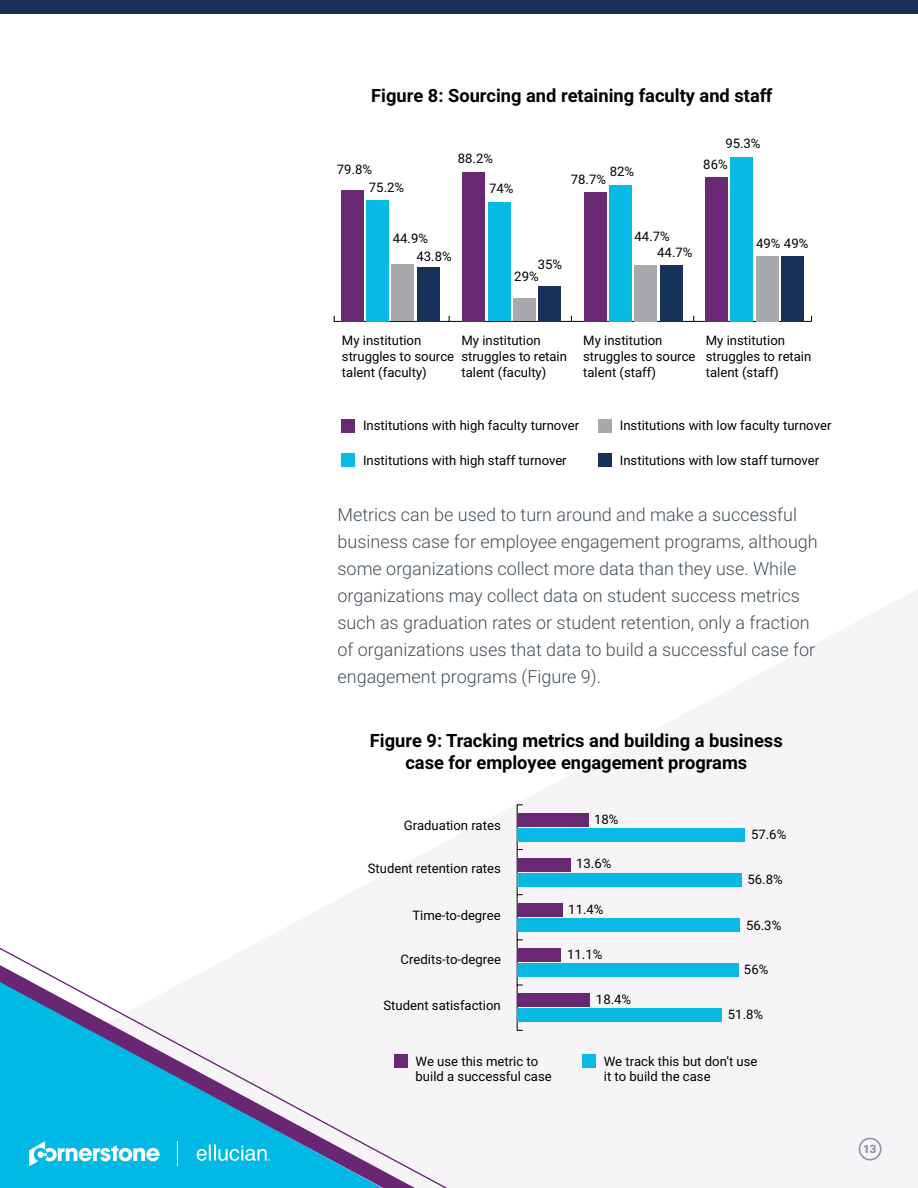
<style>
.page{position:relative;width:918px;height:1188px;background:#fff}
.page>*{position:absolute;margin:0;border:0;box-sizing:border-box;transform-origin:0 0}
.t1{font:700 18.3px/21.9px "Roboto";color:#000;text-align:center}
.t2{font:300 18px/27px "Roboto";color:#43505a}
.t3{font:13.2px/15.8px "Roboto";color:#000}
.t4{font:900 11.55px "Roboto";color:#8894aa}
</style>
<div class="page">
<div style="left:0;top:0;width:918px;height:14px;background:#193059"></div>
<svg style="left:421px;top:589px;width:497px;height:599px;fill:#f7f4f8"></svg>
<div style="left:859px;top:1138px;width:22px;height:22px;border:2px solid #8894aa;border-radius:50%"></div>
<hr style="left:517px;top:805px;width:1px;height:226px;background:#000">
<div style="left:517px;top:1008px;width:205px;height:13px;background:#07b9e4"></div>
<div style="left:517px;top:963px;width:221px;height:13px;background:#07b9e4"></div>
<div style="left:517px;top:918px;width:223px;height:13px;background:#07b9e4"></div>
<div style="left:517px;top:873px;width:225px;height:13px;background:#07b9e4"></div>
<div style="left:517px;top:828px;width:228px;height:13px;background:#07b9e4"></div>
<div style="left:517px;top:813px;width:71px;height:13px;background:#692874"></div>
<hr style="left:334px;top:321px;width:477px;height:1px;background:#000">
<div style="left:342px;top:420px;width:13px;height:13px;background:#692874"></div>
<div style="left:342px;top:454px;width:13px;height:13px;background:#07b9e4"></div>
<div style="left:598px;top:420px;width:14px;height:13px;background:#a7a9ac"></div>
<div style="left:598px;top:454px;width:14px;height:13px;background:#183159"></div>
<div style="left:781px;top:256px;width:23px;height:65px;background:#183159"></div>
<div style="left:756px;top:256px;width:23px;height:65px;background:#a7a9ac"></div>
<div style="left:731px;top:157px;width:22px;height:164px;background:#07b9e4"></div>
<div style="left:705px;top:177px;width:23px;height:144px;background:#692874"></div>
<div style="left:660px;top:265px;width:22px;height:56px;background:#183159"></div>
<div style="left:634px;top:265px;width:23px;height:56px;background:#a7a9ac"></div>
<div style="left:609px;top:185px;width:23px;height:136px;background:#07b9e4"></div>
<div style="left:584px;top:192px;width:23px;height:129px;background:#692874"></div>
<div style="left:538px;top:286px;width:23px;height:35px;background:#183159"></div>
<div style="left:513px;top:299px;width:23px;height:22px;background:#a7a9ac"></div>
<div style="left:488px;top:202px;width:22px;height:119px;background:#07b9e4"></div>
<div style="left:462px;top:172px;width:23px;height:149px;background:#692874"></div>
<div style="left:417px;top:267px;width:23px;height:54px;background:#183159"></div>
<div style="left:392px;top:265px;width:22px;height:56px;background:#a7a9ac"></div>
<div style="left:366px;top:200px;width:23px;height:121px;background:#07b9e4"></div>
<div style="left:341px;top:190px;width:23px;height:131px;background:#692874"></div>
<svg style="left:602px;top:886px;width:28px;height:302px"></svg>
<svg style="left:0;top:856px;width:602px;height:332px"></svg>
<svg style="left:29px;top:1141px;width:131px;height:25px"></svg>
<svg style="left:177px;top:1141px;width:1px;height:25px"></svg>
<svg style="left:197px;top:1144px;width:73px;height:17px"></svg>
<h1 class="t1" style="left:371px;top:84px;width:403px">Figure 8: Sourcing and retaining faculty and staff</h1>
<p class="t3" style="left:369px;top:160px;width:37px;line-height:18.1px;text-indent:-32px">79.8%<br>75.2%</p>
<p class="t3" style="left:458px;top:150px;width:37px">88.2%</p>
<p class="t3" style="left:489px;top:180px;width:26px">74%</p>
<p class="t3" style="left:610px;top:163px;width:26px">82%</p>
<p class="t3" style="left:571px;top:171px;width:37px">78.7%</p>
<p class="t3" style="left:725px;top:135px;width:37px">95.3%</p>
<p class="t3" style="left:703px;top:156px;width:26px">86%</p>
<p class="t3" style="left:417px;top:229px;width:37px;line-height:17.4px;text-indent:-24px">44.9%<br>43.8%</p>
<p class="t3" style="left:538px;top:256px;width:26px">35%</p>
<p class="t3" style="left:514px;top:268px;width:26px">29%</p>
<p class="t3" style="left:657px;top:227px;width:37px;line-height:16.5px;text-indent:-23px">44.7%<br>44.7%</p>
<p class="t3" style="left:756px;top:235px;width:54px">49% 49%</p>
<p class="t3" style="left:342px;top:332px;width:114px">My institution struggles to source talent (faculty)</p>
<p class="t3" style="left:461px;top:332px;width:107px">My institution struggles to retain talent (faculty)</p>
<p class="t3" style="left:583px;top:332px;width:114px">My institution struggles to source talent (staff)</p>
<p class="t3" style="left:706px;top:332px;width:107px">My institution struggles to retain talent (staff)</p>
<p class="t3" style="left:363px;top:417px;width:218px">Institutions with high faculty turnover</p>
<p class="t3" style="left:363px;top:452px;width:205px">Institutions with high staff turnover</p>
<p class="t3" style="left:620px;top:417px;width:213px">Institutions with low faculty turnover</p>
<p class="t3" style="left:620px;top:452px;width:201px">Institutions with low staff turnover</p>
<p class="t2" style="left:338px;top:500px;width:482px">Metrics can be used to turn around and make a successful business case for employee engagement programs, although some organizations collect more data than they use. While organizations may collect data on student success metrics such as graduation rates or student retention, only a fraction of organizations uses that data to build a successful case for engagement programs (Figure 9).</p>
<h1 class="t1" style="left:370px;top:729px;width:414px">Figure 9: Tracking metrics and building a business case for employee engagement programs</h1>
<p class="t3" style="left:404px;top:817px;width:98px">Graduation rates</p>
<p class="t3" style="left:368px;top:860px;width:135px">Student retention rates</p>
<p class="t3" style="left:412px;top:907px;width:90px">Time-to-degree</p>
<p class="t3" style="left:401px;top:951px;width:102px">Credits-to-degree</p>
<p class="t3" style="left:383px;top:997px;width:119px">Student satisfaction</p>
<p class="t3" style="left:594px;top:811px;width:26px">18%</p>
<p class="t3" style="left:576px;top:855px;width:37px">13.6%</p>
<p class="t3" style="left:568px;top:901px;width:37px">11.4%</p>
<p class="t3" style="left:567px;top:946px;width:37px">11.1%</p>
<p class="t3" style="left:596px;top:991px;width:37px">18.4%</p>
<p class="t3" style="left:751px;top:826px;width:37px">57.6%</p>
<p class="t3" style="left:748px;top:871px;width:37px">56.8%</p>
<p class="t3" style="left:746px;top:917px;width:37px">56.3%</p>
<p class="t3" style="left:744px;top:961px;width:26px">56%</p>
<p class="t3" style="left:728px;top:1006px;width:37px">51.8%</p>
<p class="t3" style="left:416px;top:1053px;width:138px">We use this metric to build a successful case</p>
<p class="t3" style="left:604px;top:1053px;width:155px">We track this but don’t use it to build the case</p>
<p class="t4" style="left:863px;top:1141px;width:15px">13</p>
</div>
